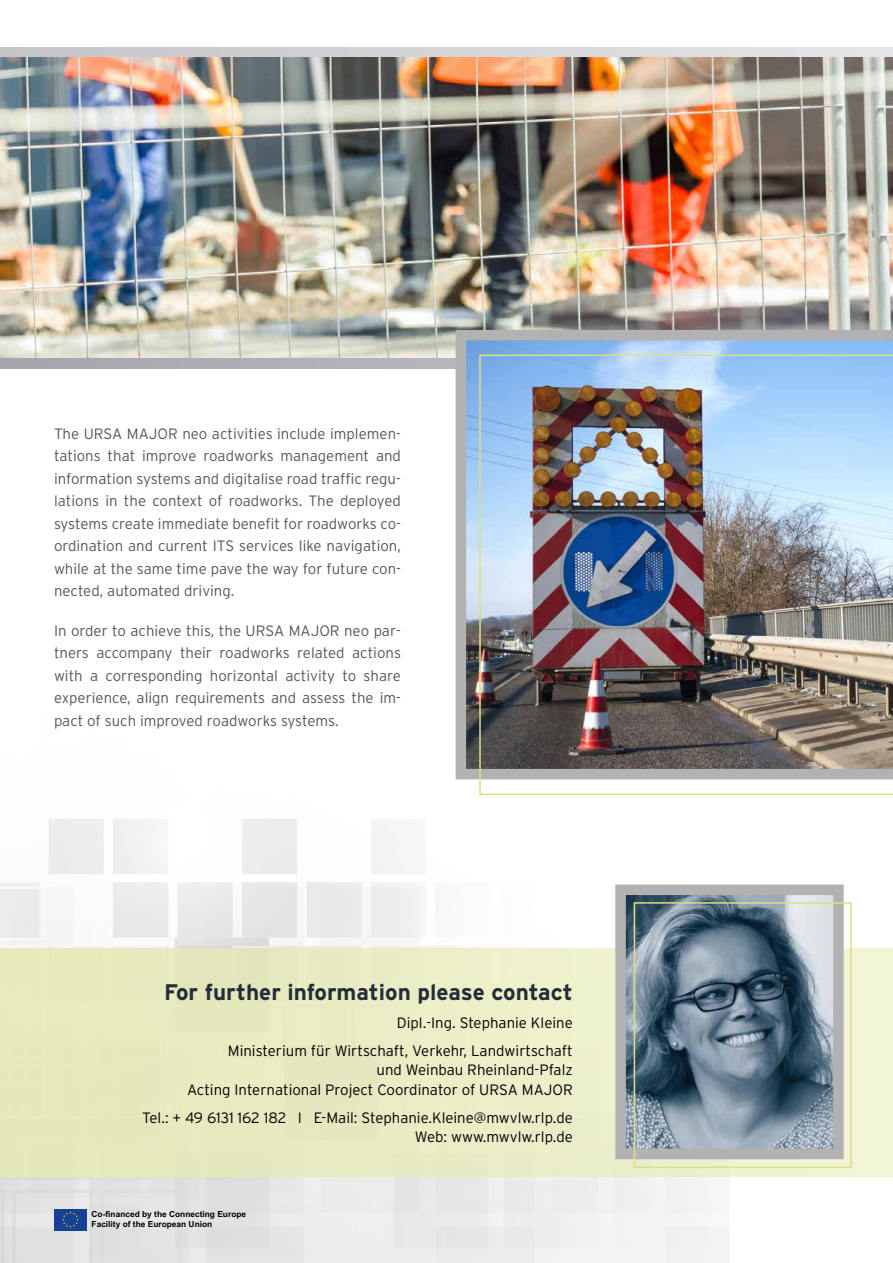
<style>
.page{position:relative;width:893px;height:1263px;background:#fff}
.page>*{position:absolute;margin:0;border:0;box-sizing:border-box;transform-origin:0 0}
.t1{font:700 22.5px "Interstate";color:#252d39}
.t2{font:300 15px/22.5px "Interstate";color:#575756;text-align:justify}
.t3{font:300 15px/19.5px "Interstate";color:#000;text-align:right}
.t4{font:700 8.4px/10.1px "Arial";color:#000}
</style>
<div class="page">
<img style="left:0;top:560px;width:730px;height:703px">
<div style="left:0;top:948px;width:893px;height:228px;background:linear-gradient(to right,#e4e7b8,#f1f3d5)"></div>
<img style="left:626px;top:895px;width:207px;height:253px">
<div style="left:615px;top:884px;width:229px;height:275px;border:10px solid #b3b2b2"></div>
<div style="left:634px;top:902px;width:218px;height:266px;border:2px solid #dae085"></div>
<svg style="left:0;top:47px;width:893px;height:11px;background:#d1ced0"></svg>
<img style="left:0;top:58px;width:893px;height:300px">
<div style="left:0;top:358px;width:893px;height:11px;background:#aeadb4"></div>
<svg style="left:456px;top:330px;width:437px;height:449px;background:#9eb0c5"></svg>
<img style="left:479px;top:355px;width:414px;height:440px">
<div style="left:54px;top:1209px;width:33px;height:21px;background:#164194"></div>
<svg style="left:62px;top:1211px;width:17px;height:16px"></svg>
<p class="t2" style="left:54px;top:422px;width:348px">The URSA MAJOR neo activities include implemen&shy;tations that improve roadworks management and information systems and digitalise road traffic regu&shy;lations in the context of roadworks. The deployed systems create immediate benefit for roadworks co&shy;ordination and current ITS services like navigation, while at the same time pave the way for future con&shy;nected, automated driving.</p>
<p class="t2" style="left:54px;top:619px;width:348px">In order to achieve this, the URSA MAJOR neo par&shy;tners accompany their roadworks related actions with a corresponding horizontal activity to share experience, align requirements and assess the im&shy;pact of such improved roadworks systems.</p>
<h1 class="t1" style="left:164px;top:979px;width:410px">For further information please contact</h1>
<p class="t3" style="left:228px;top:1008px;width:346px;line-height:28px">Dipl.-Ing. Stephanie Kleine<br>Ministerium für Wirtschaft, Verkehr, Landwirtschaft</p>
<p class="t3" style="left:187px;top:1060px;width:387px">und Weinbau Rheinland-Pfalz<br>Acting International Project Coordinator of URSA MAJOR</p>
<p class="t3" style="left:142px;top:1108px;width:432px">Tel.: + 49 6131 162 182 I E-Mail: Stephanie.Kleine@mwvlw.rlp.de<br>Web: www.mwvlw.rlp.de</p>
<p class="t4" style="left:92px;top:1209px;width:156px">Co-financed by the Connecting Europe<br>Facility of the European Union</p>
</div>
